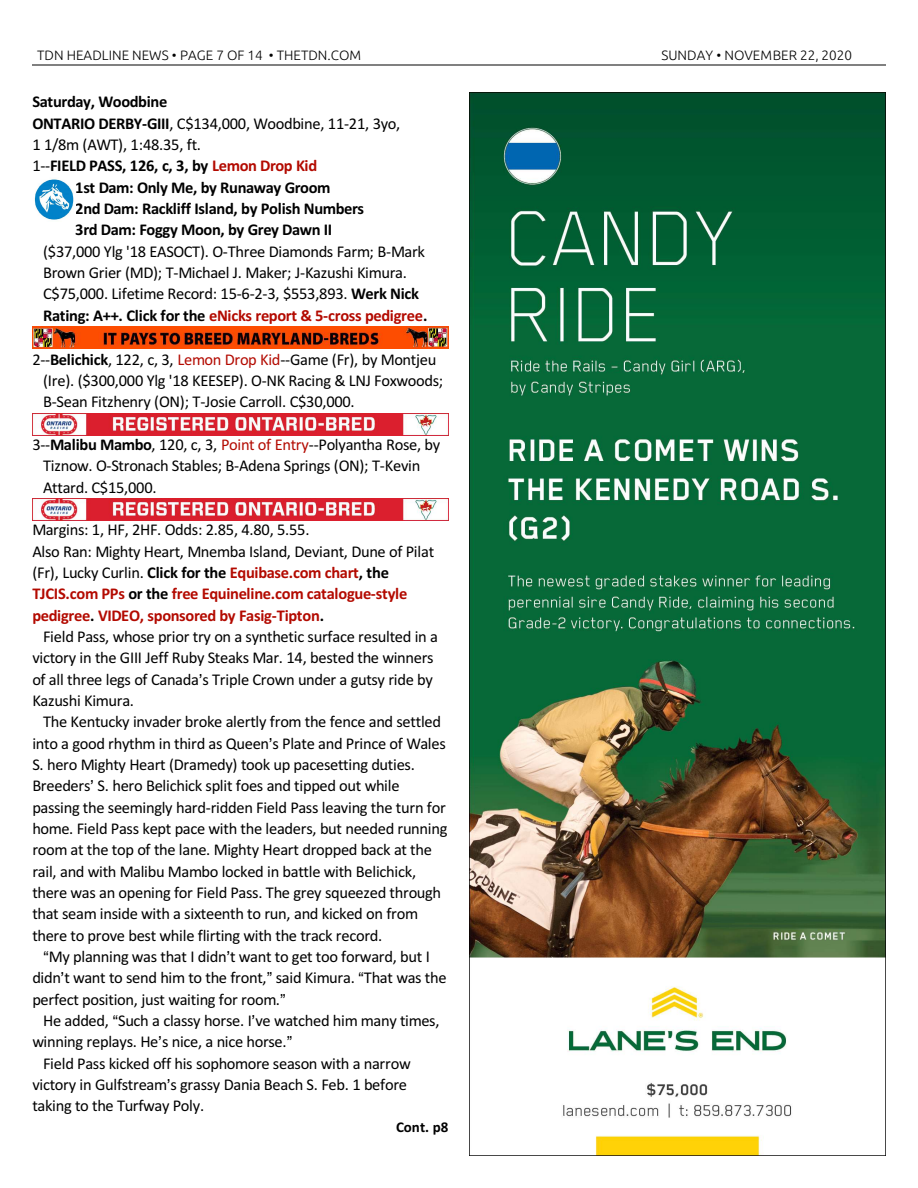
<style>
.page{position:relative;width:918px;height:1188px;background:#fff}
.page>*{position:absolute;margin:0;border:0;box-sizing:border-box;transform-origin:0 0}
.t1{font:16.5px/21.3px "Calibri";letter-spacing:-.02em;color:#000}
.t2{font:700 16.5px "Calibri";letter-spacing:-.025em;color:#000}
.t3{font:700 15px "Calibri";letter-spacing:.005em;color:#000}
.t4{font:300 13.5px "Ubuntu";color:#000}
.s1{font-weight:700}
.s2{font-weight:400}
.s3{color:#b30a00}
.s4{font-weight:700;color:#b30a00}
</style>
<div class="page">
<hr style="left:32px;top:64px;width:853px;height:1px;background:#808080">
<img style="left:470px;top:92px;width:416px;height:1064px">
<img style="left:32px;top:327px;width:416px;height:21px">
<img style="left:32px;top:413px;width:416px;height:22px">
<img style="left:32px;top:499px;width:416px;height:22px">
<img style="left:34px;top:179px;width:40px;height:41px">
<p class="t4" style="left:37px;top:49px;width:325px">TDN HEADLINE NEWS • PAGE 7 OF 14 • THETDN.COM</p>
<p class="t4" style="left:662px;top:49px;width:192px">SUNDAY • NOVEMBER 22, 2020</p>
<p class="t2" style="left:32px;top:95px;width:136px">Saturday, Woodbine</p>
<p class="t1" style="left:32px;top:114px;width:369px"><span class="s1">ONTARIO DERBY-GIII</span>, C$134,000, Woodbine, 11-21, 3yo,</p>
<p class="t1" style="left:32px;top:135px;width:170px">1 1/8m (AWT), 1:48.35, ft.</p>
<p class="t2" style="left:32px;top:159px;width:286px"><span class="s2">1--</span>FIELD PASS, 126, c, 3, by <span class="s3">Lemon Drop Kid</span></p>
<p class="t2" style="left:75px;top:180px;width:257px">1st Dam: Only Me, by Runaway Groom</p>
<p class="t2" style="left:75px;top:202px;width:290px">2nd Dam: Rackliff Island, by Polish Numbers</p>
<p class="t2" style="left:75px;top:223px;width:259px">3rd Dam: Foggy Moon, by Grey Dawn II</p>
<p class="t1" style="left:43px;top:242px;width:386px">($37,000 Ylg '18 EASOCT). O-Three Diamonds Farm; B-Mark Brown Grier (MD); T-Michael J. Maker; J-Kazushi Kimura.<br>C$75,000. Lifetime Record: 15-6-2-3, $553,893. <span class="s1">Werk Nick Rating: A++. Click for the</span> <span class="s4">eNicks report &amp; 5-cross pedigree</span><span class="s1">.</span></p>
<p class="t1" style="left:43px;top:350px;width:402px;text-indent:-11px">2--<span class="s1">Belichick</span>, 122, c, 3, <span class="s3">Lemon Drop Kid</span>--Game (Fr), by Montjeu (Ire). ($300,000 Ylg '18 KEESEP). O-NK Racing &amp; LNJ Foxwoods;<br>B-Sean Fitzhenry (ON); T-Josie Carroll. C$30,000.</p>
<p class="t1" style="left:43px;top:435px;width:399px;text-indent:-11px">3--<span class="s1">Malibu Mambo</span>, 120, c, 3, <span class="s3">Point of Entry</span>--Polyantha Rose, by<br>Tiznow. O-Stronach Stables; B-Adena Springs (ON); T-Kevin<br>Attard. C$15,000.</p>
<p class="t1" style="left:32px;top:521px;width:403px">Margins: 1, HF, 2HF. Odds: 2.85, 4.80, 5.55.<br>Also Ran: Mighty Heart, Mnemba Island, Deviant, Dune of Pilat (Fr), Lucky Curlin. <span class="s1">Click for the</span> <span class="s4">Equibase.com chart</span><span class="s1">, the </span><span class="s4">TJCIS.com PPs</span> <span class="s1">or the</span> <span class="s4">free Equineline.com catalogue-style pedigree</span><span class="s1">.</span> <span class="s4">VIDEO, sponsored by Fasig-Tipton</span><span class="s1">.</span></p>
<p class="t1" style="left:32px;top:627px;width:407px;text-indent:11px">Field Pass, whose prior try on a synthetic surface resulted in a victory in the GIII Jeff Ruby Steaks Mar. 14, bested the winners of all three legs of Canada s Triple Crown under a gutsy ride by Kazushi Kimura.</p>
<p class="t1" style="left:32px;top:713px;width:417px;text-indent:11px">The Kentucky invader broke alertly from the fence and settled into a good rhythm in third as Queen s Plate and Prince of Wales S. hero Mighty Heart (Dramedy) took up pacesetting duties.<br>Breeders S. hero Belichick split foes and tipped out while passing the seemingly hard-ridden Field Pass leaving the turn for home. Field Pass kept pace with the leaders, but needed running room at the top of the lane. Mighty Heart dropped back at the rail, and with Malibu Mambo locked in battle with Belichick, there was an opening for Field Pass. The grey squeezed through that seam inside with a sixteenth to run, and kicked on from there to prove best while flirting with the track record.</p>
<p class="t1" style="left:32px;top:947px;width:416px;text-indent:16px">My planning was that I didn t want to get too forward, but I didn t want to send him to the front, said Kimura. That was the perfect position, just waiting for room.</p>
<p class="t1" style="left:43px;top:1011px;width:398px">He added, Such a classy horse. I ve watched him many times,</p>
<p class="t1" style="left:32px;top:1032px;width:256px">winning replays. He s nice, a nice horse.</p>
<p class="t1" style="left:43px;top:1054px;width:369px">Field Pass kicked off his sophomore season with a narrow</p>
<p class="t1" style="left:32px;top:1075px;width:376px">victory in Gulfstream s grassy Dania Beach S. Feb. 1 before</p>
<p class="t1" style="left:32px;top:1097px;width:173px">taking to the Turfway Poly.</p>
<p class="t3" style="left:396px;top:1120px;width:54px">Cont. p8</p>
</div>
